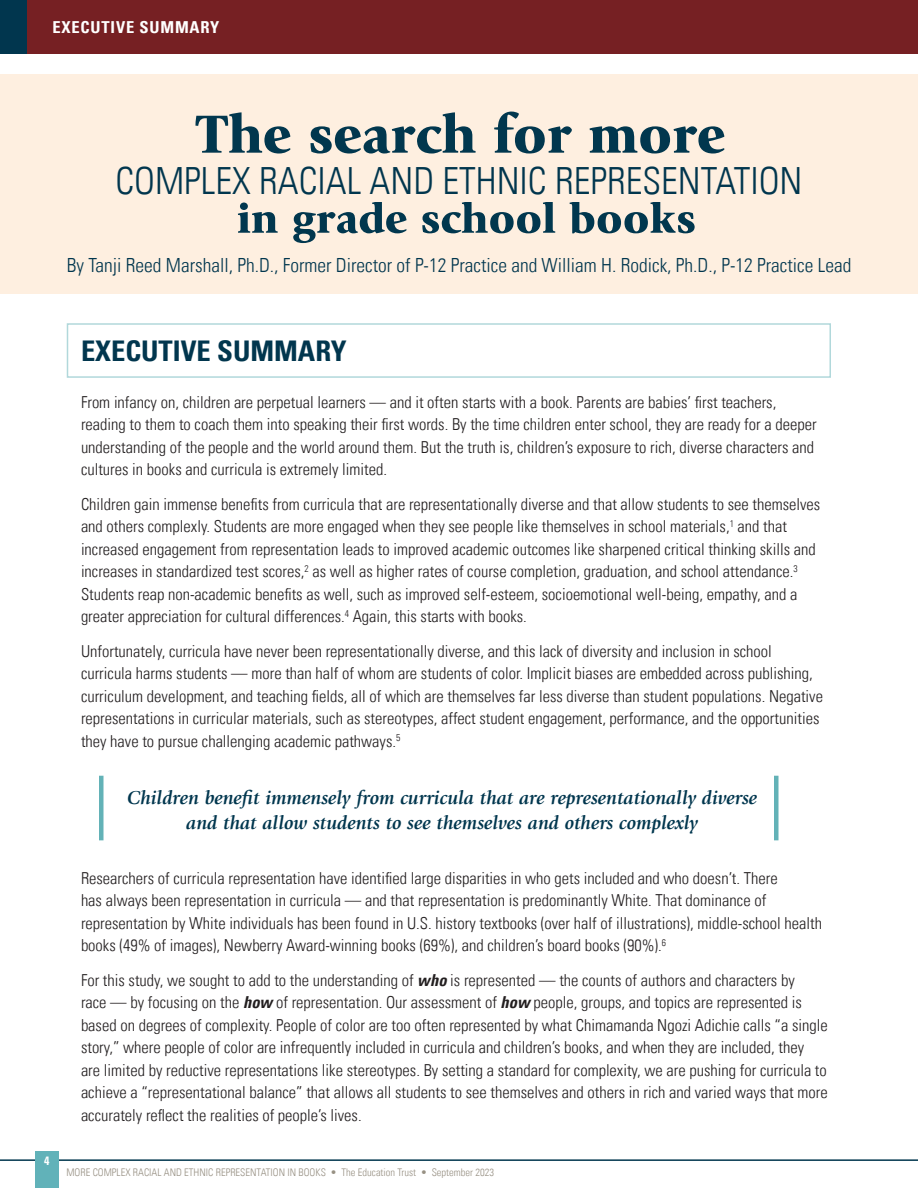
<style>
.page{position:relative;width:918px;height:1188px;background:#fff}
.page>*{position:absolute;margin:0;border:0;box-sizing:border-box;transform-origin:0 0}
.t1{font:300 condensed 37.5px "Univers LT";color:#01364e}
._1_HEAD{font:700 condensed 28.5px "Univers LT";color:#01364e}
.t2{font:italic 700 19.5px/25.5px "Giovanni";color:#01364e;text-align:center}
.t3{font:300 condensed 19.5px "Univers LT";color:#01364e}
.t4{font:300 condensed 16.5px/22.5px "Univers LT";color:#231f20}
.BODY{font:700 condensed 16.5px "Univers LT";letter-spacing:.05em;color:#fff}
.t5{font:700 condensed 12px "Univers LT";color:#fff}
.t6{font:300 condensed 10.5px "Univers LT";color:#989184}
.s1{font-weight:700;font-style:italic}
</style>
<div class="page">
<hr style="left:0;top:1159px;width:918px;height:2px;background:#01364e">
<div style="left:35px;top:1151px;width:24px;height:37px;background:#61b2b9"></div>
<div style="left:0;top:74px;width:918px;height:219px;background:#feefe0"></div>
<div style="left:0;top:0;width:918px;height:54px;background:#01364e"></div>
<div style="left:27px;top:0;width:891px;height:54px;background:#762023"></div>
<div style="left:67px;top:323px;width:764px;height:55px;border:2px solid #b1d8db"></div>
<div style="left:99px;top:776px;width:5px;height:64px;background:#63b2b7"></div>
<hr style="left:774px;top:776px;width:4px;height:64px;background:#63b2b7">
<svg style="left:195px;top:112px;width:95px;height:42px"></svg>
<svg style="left:310px;top:112px;width:166px;height:42px"></svg>
<svg style="left:494px;top:112px;width:78px;height:42px"></svg>
<svg style="left:590px;top:126px;width:134px;height:28px"></svg>
<svg style="left:238px;top:203px;width:40px;height:30px"></svg>
<svg style="left:293px;top:203px;width:114px;height:40px"></svg>
<svg style="left:422px;top:203px;width:133px;height:30px"></svg>
<svg style="left:570px;top:203px;width:125px;height:30px"></svg>
<p class="BODY" style="left:52px;top:17px;width:168px">EXECUTIVE SUMMARY</p>
<p class="t1" style="left:115px;top:159px;width:689px">COMPLEX RACIAL AND ETHNIC REPRESENTATION</p>
<p class="t3" style="left:67px;top:254px;width:786px">By Tanji Reed Marshall, Ph.D., Former Director of P-12 Practice and William H. Rodick, Ph.D., P-12 Practice Lead</p>
<p class="t5" style="left:44px;top:1154px;width:7px">4</p>
<p class="_1_HEAD" style="left:81px;top:333px;width:267px">EXECUTIVE SUMMARY</p>
<p class="t4" style="left:81px;top:390px;width:737px">From infancy on, children are perpetual learners — and it often starts with a book. Parents are babies’ first teachers, reading to them to coach them into speaking their first words. By the time children enter school, they are ready for a deeper understanding of the people and the world around them. But the truth is, children’s exposure to rich, diverse characters and cultures in books and curricula is extremely limited.</p>
<p class="t4" style="left:81px;top:492px;width:741px">Children gain immense benefits from curricula that are representationally diverse and that allow students to see themselves and others complexly. Students are more engaged when they see people like themselves in school materials,<sup>1</sup> and that increased engagement from representation leads to improved academic outcomes like sharpened critical thinking skills and increases in standardized test scores,<sup>2</sup> as well as higher rates of course completion, graduation, and school attendance.<sup>3<br></sup>Students reap non-academic benefits as well, such as improved self-esteem, socioemotional well-being, empathy, and a greater appreciation for cultural differences.<sup>4</sup> Again, this starts with books.</p>
<p class="t4" style="left:81px;top:639px;width:744px">Unfortunately, curricula have never been representationally diverse, and this lack of diversity and inclusion in school curricula harms students — more than half of whom are students of color. Implicit biases are embedded across publishing, curriculum development, and teaching fields, all of which are themselves far less diverse than student populations. Negative representations in curricular materials, such as stereotypes, affect student engagement, performance, and the opportunities they have to pursue challenging academic pathways.<sup>5</sup></p>
<p class="t2" style="left:127px;top:784px;width:632px">Children benefit immensely from curricula that are representationally diverse and that allow students to see themselves and others complexly</p>
<p class="t4" style="left:81px;top:867px;width:743px">Researchers of curricula representation have identified large disparities in who gets included and who doesn’t. There<br>has always been representation in curricula — and that representation is predominantly White. That dominance of representation by White individuals has been found in U.S. history textbooks (over half of illustrations), middle-school health books (49% of images), Newberry Award-winning books (69%), and children’s board books (90%).<sup>6</sup></p>
<p class="t4" style="left:81px;top:969px;width:748px">For this study, we sought to add to the understanding of <span class="s1">who</span> is represented — the counts of authors and characters by<br>race — by focusing on the <span class="s1">how</span> of representation. Our assessment of <span class="s1">how</span> people, groups, and topics are represented is based on degrees of complexity. People of color are too often represented by what Chimamanda Ngozi Adichie calls “a single story,” where people of color are infrequently included in curricula and children’s books, and when they are included, they<br>are limited by reductive representations like stereotypes. By setting a standard for complexity, we are pushing for curricula to achieve a “representational balance” that allows all students to see themselves and others in rich and varied ways that more accurately reflect the realities of people’s lives.</p>
<p class="t6" style="left:66px;top:1166px;width:429px">MORE COMPLEX RACIAL AND ETHNIC REPRESENTATION IN BOOKS • The Education Trust • September 2023</p>
</div>
